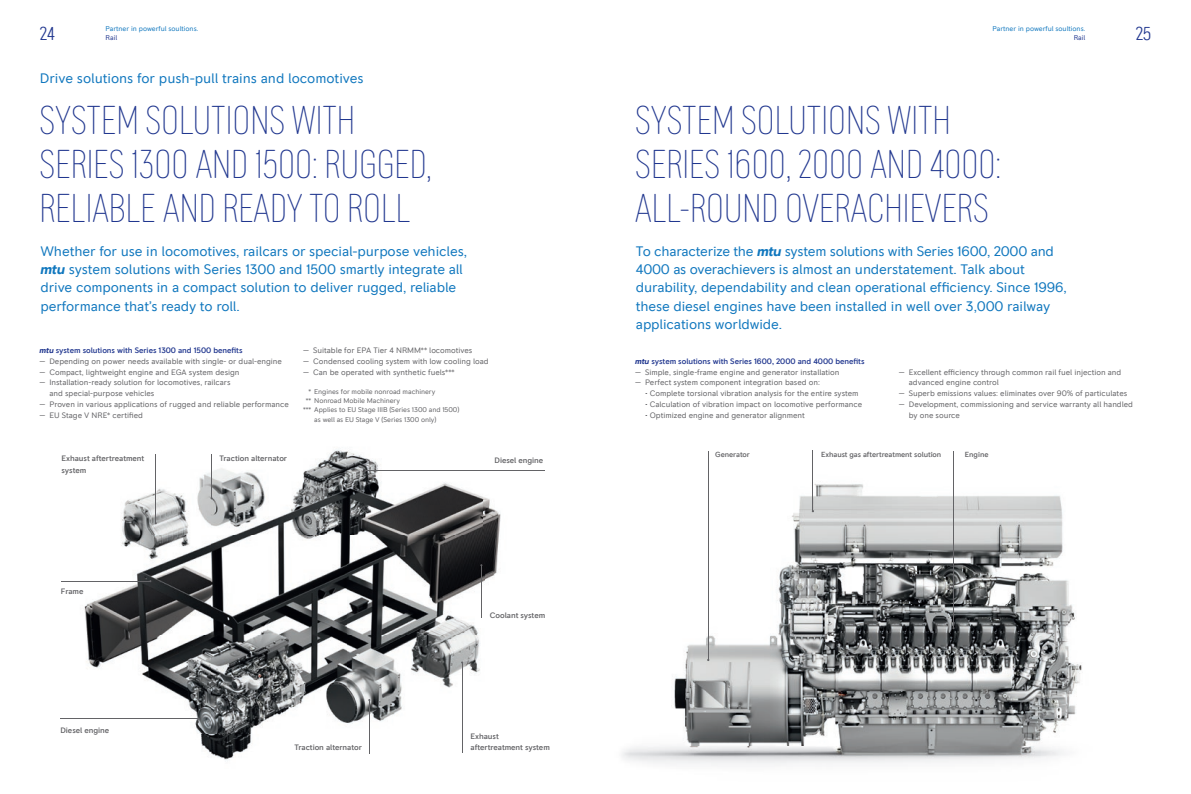
<style>
.page{position:relative;width:1191px;height:794px;background:#fff}
.page>*{position:absolute;margin:0;border:0;box-sizing:border-box;transform-origin:0 0}
.t1{font:200 condensed 40px/44px "RR Pioneer";color:#21378f}
.t2{font:300 condensed 19px "RR Pioneer";color:#21378f}
.t3{font:14px/18.2px "RR Pioneer";letter-spacing:-.01em;color:#1077be}
.t4{font:8px/10.8px "RR Pioneer";letter-spacing:-.005em;color:#636366}
.t5{font:500 8px/11.5px "RR Pioneer";letter-spacing:-.005em;color:#636366}
.t6{font:500 8px "RR Pioneer";letter-spacing:-.005em;color:#21378f}
.t7{font:500 7.5px "RR Pioneer";letter-spacing:-.005em;color:#636366}
.t8{font:7px "RR Pioneer";letter-spacing:-.01em;color:#636366}
.t9{font:7px "RR Pioneer";letter-spacing:-.005em;color:#1077be}
.t10{font:7px "RR Pioneer";letter-spacing:-.005em;color:#21378f}
.s1{font-weight:700;font-style:italic}
</style>
<div class="page">
<img style="left:622px;top:484px;width:460px;height:281px">
<img style="left:84px;top:450px;width:417px;height:310px">
<hr style="left:481px;top:565px;width:1px;height:53px;background:#636366">
<hr style="left:155px;top:454px;width:1px;height:69px;background:#636366">
<hr style="left:211px;top:454px;width:1px;height:44px;background:#636366">
<hr style="left:953px;top:451px;width:1px;height:177px;background:#636366">
<hr style="left:812px;top:450px;width:1px;height:61px;background:#636366">
<hr style="left:708px;top:451px;width:1px;height:209px;background:#636366">
<hr style="left:60px;top:718px;width:138px;height:1px;background:#636366">
<hr style="left:61px;top:581px;width:89px;height:1px;background:#636366">
<hr style="left:366px;top:470px;width:178px;height:1px;background:#636366">
<hr style="left:369px;top:700px;width:1px;height:53px;background:#636366">
<hr style="left:462px;top:662px;width:1px;height:91px;background:#636366">
<p class="t9" style="left:106px;top:24px;width:94px">Partner in powerful soultions.</p>
<p class="t10" style="left:106px;top:33px;width:13px">Rail</p>
<p class="t9" style="left:992px;top:24px;width:94px">Partner in powerful soultions.</p>
<p class="t10" style="left:1073px;top:33px;width:13px">Rail</p>
<h2 class="t2" style="left:40px;top:22px;width:17px">24</h2>
<h2 class="t2" style="left:1136px;top:22px;width:17px">25</h2>
<h3 class="t3" style="left:40px;top:69px;width:325px">Drive solutions for push-pull trains and locomotives</h3>
<h1 class="t1" style="left:39px;top:98px;width:394px">SYSTEM SOLUTIONS WITH<br>SERIES 1300 AND 1500: RUGGED,<br>RELIABLE AND READY TO ROLL</h1>
<h1 class="t1" style="left:635px;top:98px;width:367px">SYSTEM SOLUTIONS WITH<br>SERIES 1600, 2000 AND 4000:<br>ALL-ROUND OVERACHIEVERS</h1>
<p class="t3" style="left:40px;top:242px;width:428px">Whether for use in locomotives, railcars or special-purpose vehicles, <span class="s1">mtu</span> system solutions with Series 1300 and 1500 smartly integrate all drive components in a compact solution to deliver rugged, reliable performance that’s ready to roll.</p>
<p class="t3" style="left:636px;top:242px;width:432px">To characterize the <span class="s1">mtu</span> system solutions with Series 1600, 2000 and 4000 as overachievers is almost an understatement. Talk about durability, dependability and clean operational efficiency. Since 1996, these diesel engines have been installed in well over 3,000 railway applications worldwide.</p>
<p class="t6" style="left:40px;top:345px;width:204px"><span class="s1">mtu</span> system solutions with Series 1300 and 1500 benefits</p>
<p class="t4" style="left:40px;top:356px;width:244px">— Depending on power needs available with single- or dual-engine</p>
<p class="t4" style="left:40px;top:366px;width:201px">— Compact, lightweight engine and EGA system design</p>
<p class="t4" style="left:49px;top:377px;width:183px;text-indent:-10px">— Installation-ready solution for locomotives, railcars and special-purpose vehicles</p>
<p class="t4" style="left:40px;top:399px;width:251px">— Proven in various applications of rugged and reliable performance</p>
<p class="t4" style="left:40px;top:410px;width:105px">— EU Stage V NRE* certified</p>
<p class="t5" style="left:62px;top:453px;width:84px">Exhaust aftertreatment</p>
<p class="t5" style="left:219px;top:453px;width:69px">Traction alternator</p>
<p class="t5" style="left:62px;top:464px;width:26px">system</p>
<p class="t4" style="left:303px;top:345px;width:171px">— Suitable for EPA Tier 4 NRMM** locomotives</p>
<p class="t4" style="left:303px;top:356px;width:187px">— Condensed cooling system with low cooling load</p>
<p class="t4" style="left:303px;top:366px;width:153px">— Can be operated with synthetic fuels***</p>
<p class="t8" style="left:309px;top:387px;width:128px">* Engines for mobile nonroad machinery</p>
<p class="t8" style="left:306px;top:396px;width:95px">** Nonroad Mobile Machinery</p>
<p class="t8" style="left:303px;top:406px;width:158px">*** Applies to EU Stage IIIB (Series 1300 and 1500)</p>
<p class="t8" style="left:314px;top:415px;width:124px">as well as EU Stage V (Series 1300 only)</p>
<p class="t5" style="left:494px;top:455px;width:50px">Diesel engine</p>
<p class="t5" style="left:61px;top:586px;width:24px">Frame</p>
<p class="t5" style="left:490px;top:609px;width:57px">Coolant system</p>
<p class="t5" style="left:60px;top:724px;width:50px">Diesel engine</p>
<p class="t5" style="left:294px;top:742px;width:69px">Traction alternator</p>
<p class="t5" style="left:470px;top:730px;width:81px">Exhaust aftertreatment system</p>
<p class="t6" style="left:635px;top:356px;width:231px"><span class="s1">mtu</span> system solutions with Series 1600, 2000 and 4000 benefits</p>
<p class="t4" style="left:635px;top:366px;width:206px">— Simple, single-frame engine and generator installation</p>
<p class="t4" style="left:635px;top:377px;width:186px">— Perfect system component integration based on:</p>
<p class="t4" style="left:645px;top:388px;width:215px">• Complete torsional vibration analysis for the entire system</p>
<p class="t4" style="left:645px;top:399px;width:219px">• Calculation of vibration impact on locomotive performance</p>
<p class="t4" style="left:645px;top:410px;width:161px">• Optimized engine and generator alignment</p>
<p class="t4" style="left:909px;top:366px;width:214px;text-indent:-10px">— Excellent efficiency through common rail fuel injection and advanced engine control</p>
<p class="t4" style="left:899px;top:388px;width:230px">— Superb emissions values: eliminates over 90% of particulates</p>
<p class="t4" style="left:909px;top:399px;width:226px;text-indent:-10px">— Development, commissioning and service warranty all handled by one source</p>
<p class="t7" style="left:715px;top:450px;width:36px">Generator</p>
<p class="t7" style="left:821px;top:450px;width:122px">Exhaust gas aftertreatment solution</p>
<p class="t7" style="left:965px;top:450px;width:25px">Engine</p>
</div>
